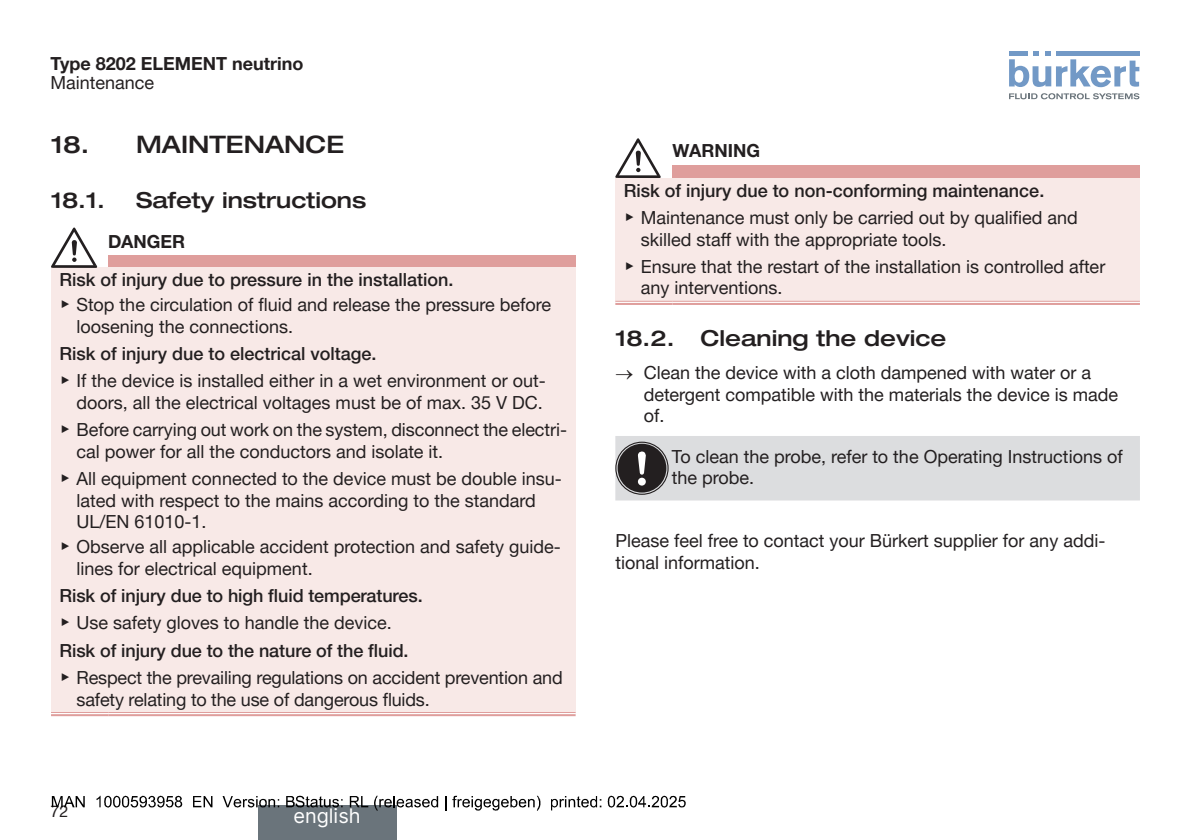
<style>
.page{position:relative;width:1191px;height:840px;background:#fff}
.page>*{position:absolute;margin:0;border:0;box-sizing:border-box;transform-origin:0 0}
.t1{font:500 expanded 24px "Helvetica Neue LTW1 G";color:#231f20}
.t2{font:500 expanded 22px "Helvetica Neue LTW1 G";color:#231f20}
.t3{font:20px "Inter";color:#fff}
.Fließtext{font:18px/21.6px "Helvetica Neue LTW1 G";color:#231f20}
.SI-Art{font:500 18px "Helvetica Neue LTW1 G";color:#231f20}
.HI-Text{font:18px/21.6px "Helvetica Neue LTW1 G";color:#231f20}
.SI-Wort{font:700 18px "Helvetica Neue LTW1 G";color:#231f20}
.t4{font:16px "Helvetica Neue LTW1 G";color:#231f20}
.s1{font-family:"Arial Unicode MS"}
</style>
<div class="page">
<svg style="left:1009px;top:51px;width:130px;height:36px"></svg>
<div style="left:1055px;top:51px;width:84px;height:5px;background:#7299c6"></div>
<svg style="left:1009px;top:93px;width:130px;height:6px"></svg>
<div style="left:51px;top:267px;width:524px;height:446px;background:#f8e9e7"></div>
<svg style="left:51px;top:711px;width:57px;height:4px"></svg>
<svg style="left:108px;top:711px;width:467px;height:4px"></svg>
<svg style="left:51px;top:227px;width:524px;height:40px"></svg>
<div style="left:672px;top:165px;width:468px;height:13px;background:#df9e9c"></div>
<div style="left:615px;top:178px;width:525px;height:125px;background:#f8e9e7"></div>
<hr style="left:615px;top:301px;width:57px;height:4px;background:#fff">
<hr style="left:672px;top:301px;width:468px;height:4px;background:#fff">
<hr style="left:615px;top:301px;width:57px;height:1px;background:#df9e9c">
<hr style="left:615px;top:303px;width:57px;height:2px;background:#df9e9c">
<hr style="left:672px;top:301px;width:468px;height:1px;background:#df9e9c">
<hr style="left:672px;top:303px;width:468px;height:2px;background:#df9e9c">
<svg style="left:615px;top:138px;width:45px;height:40px"></svg>
<svg style="left:615px;top:436px;width:525px;height:64px;background:#d2d2d4"></svg>
<div style="left:257px;top:805px;width:139px;height:34px;background:#6a747b"></div>
<svg style="left:52px;top:796px;width:33px;height:10px"></svg>
<svg style="left:96px;top:795px;width:86px;height:12px"></svg>
<svg style="left:193px;top:796px;width:19px;height:10px"></svg>
<svg style="left:222px;top:796px;width:57px;height:11px"></svg>
<svg style="left:286px;top:795px;width:56px;height:12px"></svg>
<svg style="left:350px;top:796px;width:18px;height:10px"></svg>
<svg style="left:374px;top:795px;width:64px;height:15px"></svg>
<svg style="left:445px;top:796px;width:1px;height:14px"></svg>
<svg style="left:452px;top:795px;width:88px;height:15px"></svg>
<svg style="left:551px;top:796px;width:50px;height:14px"></svg>
<svg style="left:607px;top:795px;width:78px;height:12px"></svg>
<p class="SI-Wort" style="left:51px;top:52px;width:254px">Type 8202 ELEMENT neutrino</p>
<p class="Fließtext" style="left:51px;top:72px;width:105px">Maintenance</p>
<p class="t1" style="left:51px;top:129px;width:295px">18. MAINTENANCE</p>
<p class="t2" style="left:51px;top:186px;width:55px">18.1.</p>
<p class="t2" style="left:136px;top:186px;width:232px">Safety instructions</p>
<p class="SI-Wort" style="left:108px;top:230px;width:78px">DANGER</p>
<p class="SI-Art" style="left:60px;top:269px;width:395px">Risk of injury due to pressure in the installation.</p>
<p class="Fließtext" style="left:77px;top:293px;width:476px;text-indent:-17px"><span class="s1">▶</span> Stop the circulation of fluid and release the pressure before loosening the connections.</p>
<p class="SI-Art" style="left:60px;top:342px;width:318px">Risk of injury due to electrical voltage.</p>
<p class="Fließtext" style="left:60px;top:369px;width:488px;text-align:right"><span class="s1">▶</span> If the device is installed either in a wet environment or out&shy;doors, all the electrical voltages must be of max. 35 V DC.</p>
<p class="Fließtext" style="left:77px;top:418px;width:492px;text-indent:-17px"><span class="s1">▶</span> Before carrying out work on the system, disconnect the electri&shy;cal power for all the conductors and isolate it.</p>
<p class="Fließtext" style="left:77px;top:467px;width:487px;text-indent:-17px"><span class="s1">▶</span> All equipment connected to the device must be double insu&shy;lated with respect to the mains according to the standard<br>UL/EN 61010-1.</p>
<p class="Fließtext" style="left:77px;top:535px;width:485px;text-indent:-17px"><span class="s1">▶</span> Observe all applicable accident protection and safety guide&shy;lines for electrical equipment.</p>
<p class="SI-Art" style="left:60px;top:584px;width:365px">Risk of injury due to high fluid temperatures.</p>
<p class="Fließtext" style="left:60px;top:611px;width:334px"><span class="s1">▶</span> Use safety gloves to handle the device.</p>
<p class="SI-Art" style="left:60px;top:639px;width:350px">Risk of injury due to the nature of the fluid.</p>
<p class="Fließtext" style="left:77px;top:666px;width:487px;text-indent:-17px"><span class="s1">▶</span> Respect the prevailing regulations on accident prevention and safety relating to the use of dangerous fluids.</p>
<p class="t4" style="left:51px;top:801px;width:19px">72</p>
<p class="t3" style="left:293px;top:800px;width:69px">english</p>
<p class="SI-Wort" style="left:672px;top:139px;width:89px">WARNING</p>
<p class="SI-Art" style="left:624px;top:179px;width:422px">Risk of injury due to non-conforming maintenance.</p>
<p class="Fließtext" style="left:641px;top:206px;width:438px;text-indent:-17px"><span class="s1">▶</span> Maintenance must only be carried out by qualified and skilled staff with the appropriate tools.</p>
<p class="Fließtext" style="left:641px;top:255px;width:466px;text-indent:-17px"><span class="s1">▶</span> Ensure that the restart of the installation is controlled after any interventions.</p>
<p class="t2" style="left:615px;top:324px;width:333px">18.2. Cleaning the device</p>
<p class="Fließtext" style="left:643px;top:361px;width:476px;text-indent:-28px">→ Clean the device with a cloth dampened with water or a detergent compatible with the materials the device is made of.</p>
<p class="HI-Text" style="left:672px;top:445px;width:452px">To clean the probe, refer to the Operating Instructions of the probe.</p>
<p class="Fließtext" style="left:615px;top:529px;width:491px">Please feel free to contact your Bürkert supplier for any addi&shy;tional information.</p>
</div>
